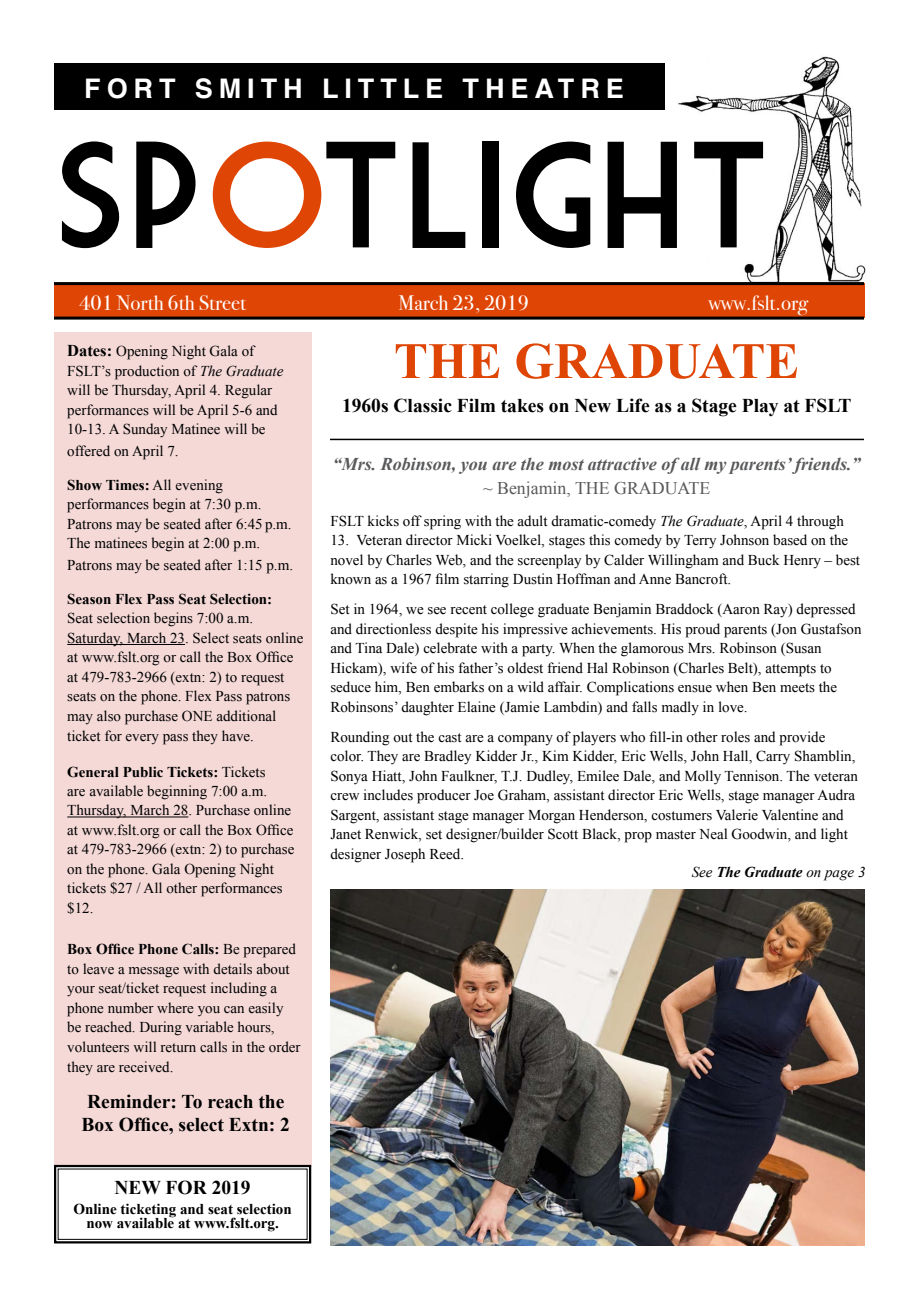
<style>
.page{position:relative;width:918px;height:1296px;background:#fff}
.page>*{position:absolute;margin:0;border:0;box-sizing:border-box;transform-origin:0 0}
.t1{font:147px "Market Deco";color:#000}
.t2{font:700 51px "Times New Roman";color:#df4505}
.t3{font:700 27px "Helvetica";letter-spacing:.22em;color:#fff}
.t4{font:21px "Bodoni Svty Two ITCTT";color:#fff}
.t5{font:700 19.5px/23.4px "Times New Roman";color:#000}
.t6{font:italic 700 18px "Times New Roman";color:#58595b}
.t7{font:17.85px "Times New Roman";color:#58595b}
.t8{font:15px/19.5px "Times New Roman";color:#000}
.t9{font:700 15px/14.4px "Times New Roman";color:#000;text-align:center}
.t10{font:italic 700 15px "Times New Roman";color:#000}
.s1{color:#df4505}
.s2{font-weight:700;font-size:16.5px}
.s3{font-style:italic}
.s4{font-weight:700}
.s5{font-weight:400}
</style>
<div class="page">
<div style="left:54px;top:284px;width:810px;height:34px;background:#df4505"></div>
<img style="left:678px;top:56px;width:188px;height:226px">
<div style="left:54px;top:332px;width:257px;height:834px;background:#f4d9d7"></div>
<div style="left:54px;top:63px;width:610px;height:47px;background:#000"></div>
<hr style="left:54px;top:282px;width:810px;height:3px;background:#000">
<hr style="left:54px;top:317px;width:810px;height:3px;background:#000">
<hr style="left:67px;top:644px;width:118px;height:1px;background:#000">
<hr style="left:67px;top:817px;width:121px;height:1px;background:#000">
<hr style="left:330px;top:439px;width:534px;height:1px;background:#000">
<svg style="left:54px;top:1164px;width:258px;height:80px"></svg>
<div style="left:58px;top:1169px;width:250px;height:71px;border:1px solid #000"></div>
<img style="left:330px;top:889px;width:534px;height:356px">
<h3 class="t3" style="left:84px;top:66px;width:541px">FORT SMITH LITTLE THEATRE</h3>
<h1 class="t1" style="left:53px;top:114px;width:720px">Sp<span class="s1">o</span>tlight</h1>
<h3 class="t4" style="left:79px;top:285px;width:168px">401 North 6th Street</h3>
<h3 class="t4" style="left:399px;top:285px;width:132px">March 23, 2019</h3>
<h3 class="t4" style="left:708px;top:285px;width:101px">www.fslt.org</h3>
<p class="t8" style="left:67px;top:341px;width:218px"><span class="s2">Dates:</span> Opening Night Gala of<br>FSLT’s production of <span class="s3">The Graduate </span>will be Thursday, April 4. Regular performances will be April 5-6 and<br>10-13. A Sunday Matinee will be</p>
<p class="t8" style="left:67px;top:441px;width:113px">offered on April 7.</p>
<p class="t8" style="left:67px;top:475px;width:226px"><span class="s4">Show Times:</span> All evening performances begin at 7:30 p.m.<br>Patrons may be seated after 6:45 p.m.<br>The matinees begin at 2:00 p.m.</p>
<p class="t8" style="left:67px;top:555px;width:227px">Patrons may be seated after 1:15 p.m.</p>
<p class="t9" style="left:67px;top:591px;width:206px">Season Flex Pass Seat Selection:</p>
<p class="t8" style="left:67px;top:608px;width:238px">Seat selection begins 7:00 a.m.<br>Saturday, March 23. Select seats online at www.fslt.org or call the Box Office at 479-783-2966 (extn: 2) to request seats on the phone. Flex Pass patrons may also purchase ONE additional ticket for every pass they have.</p>
<p class="t8" style="left:67px;top:762px;width:229px"><span class="s4">General Public Tickets:</span> Tickets<br>are available beginning 7:00 a.m.<br>Thursday, March 28. Purchase online at www.fslt.org or call the Box Office at 479-783-2966 (extn: 2) to purchase on the phone. Gala Opening Night tickets $27 / All other performances $12.</p>
<p class="t8" style="left:67px;top:939px;width:235px"><span class="s4">Box Office Phone Calls:</span> Be prepared to leave a message with details about your seat/ticket request including a phone number where you can easily be reached. During variable hours, volunteers will return calls in the order they are received.</p>
<h3 class="t5" style="left:82px;top:1089px;width:210px">Reminder: To reach the<br>Box Office, select Extn: 2</h3>
<h2 class="t2" style="left:394px;top:326px;width:407px">THE GRADUATE</h2>
<h3 class="t5" style="left:342px;top:393px;width:511px">1960s Classic Film takes on New Life as a Stage Play at FSLT</h3>
<p class="t6" style="left:333px;top:451px;width:529px">“Mrs. Robinson, you are the most attractive of all my parents’ friends.”</p>
<p class="t7" style="left:483px;top:476px;width:229px"><span class="s3">~</span> Benjamin, THE GRADUATE</p>
<p class="t8" style="left:330px;top:511px;width:515px">FSLT kicks off spring with the adult dramatic-comedy <span class="s3">The Graduate</span>, April 4 through</p>
<p class="t8" style="left:330px;top:530px;width:531px">13. Veteran director Micki Voelkel, stages this comedy by Terry Johnson based on the novel by Charles Web, and the screenplay by Calder Willingham and Buck Henry – best known as a 1967 film starring Dustin Hoffman and Anne Bancroft.</p>
<p class="t8" style="left:330px;top:599px;width:533px">Set in 1964, we see recent college graduate Benjamin Braddock (Aaron Ray) depressed and directionless despite his impressive achievements. His proud parents (Jon Gustafson and Tina Dale) celebrate with a party. When the glamorous Mrs. Robinson (Susan Hickam), wife of his father’s oldest friend Hal Robinson (Charles Belt), attempts to seduce him, Ben embarks on a wild affair. Complications ensue when Ben meets the Robinsons’ daughter Elaine (Jamie Lambdin) and falls madly in love.</p>
<p class="t8" style="left:330px;top:727px;width:529px">Rounding out the cast are a company of players who fill-in other roles and provide color. They are Bradley Kidder Jr., Kim Kidder, Eric Wells, John Hall, Carry Shamblin, Sonya Hiatt, John Faulkner, T.J. Dudley, Emilee Dale, and Molly Tennison. The veteran crew includes producer Joe Graham, assistant director Eric Wells, stage manager Audra Sargent, assistant stage manager Morgan Henderson, costumers Valerie Valentine and Janet Renwick, set designer/builder Scott Black, prop master Neal Goodwin, and light designer Joseph Reed.</p>
<p class="t10" style="left:692px;top:861px;width:175px"><span class="s5">See</span> The Graduate <span class="s5">on page 3</span></p>
<h3 class="t5" style="left:115px;top:1175px;width:138px">NEW FOR 2019</h3>
<p class="t9" style="left:73px;top:1201px;width:220px">Online ticketing and seat selection now available at www.fslt.org.</p>
</div>
